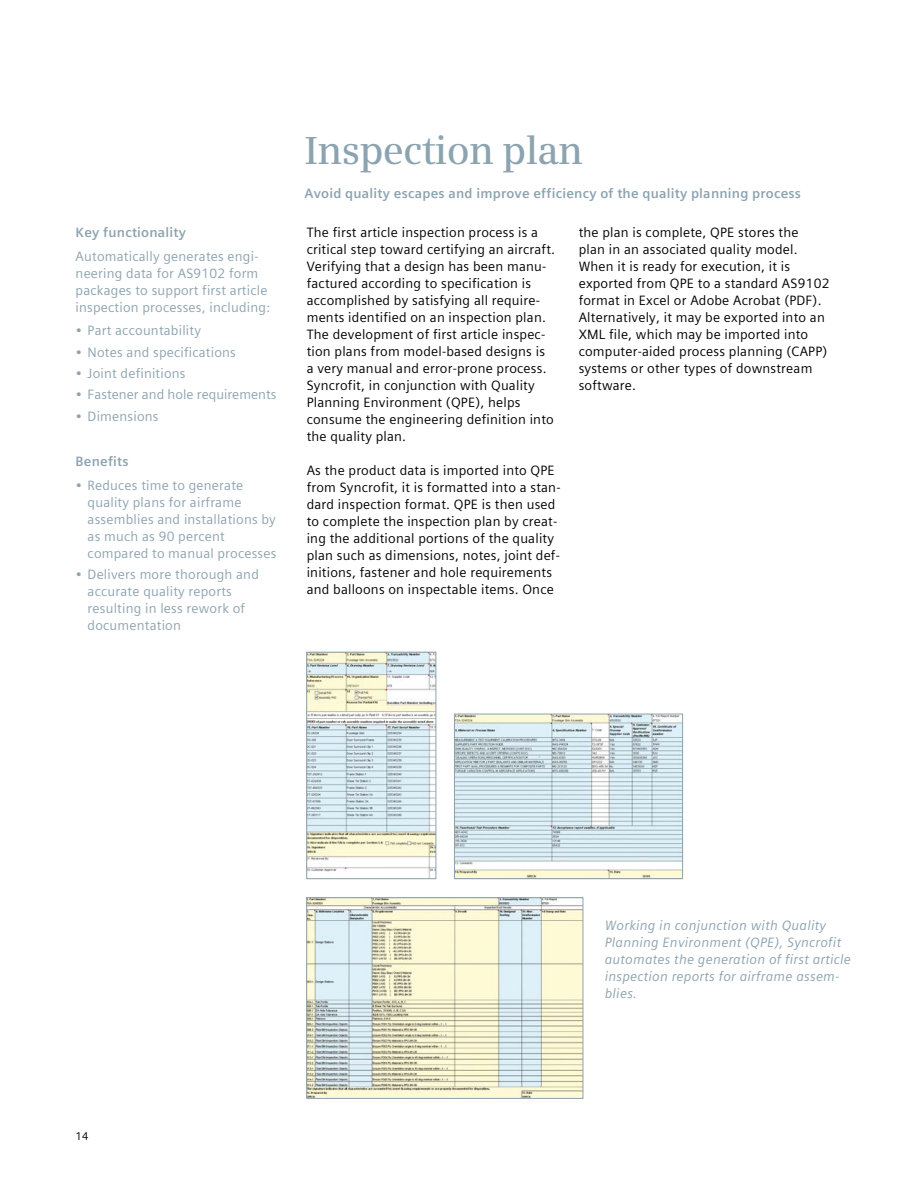
<style>
.page{position:relative;width:918px;height:1188px;background:#fff}
.page>*{position:absolute;margin:0;border:0;box-sizing:border-box;transform-origin:0 0}
._01_headline_26pt{font:600 39px "Siemens Serif";letter-spacing:-.02em;color:#8ca3b0}
._04__Copy___9pt_4mm{font:13.5px/17px "Siemens Sans Global";letter-spacing:.015em;color:#000}
._05__Marginal_notes{font:13.5px/17px "Siemens Sans Global";letter-spacing:.015em;color:#8ca3b0}
._06__Captions_footno{font:italic 13.5px/17px "Siemens Sans Global";letter-spacing:.015em;color:#8ca3b0}
._04__Copy___9pt_4mm-2{font:700 13.5px "Siemens Sans Global";letter-spacing:.015em;color:#8ca3b0}
._05__Marginal_notes-2{font:700 13.5px "Siemens Sans Global";letter-spacing:.015em;color:#8ca3b0}
.t1{font:11.25px "Siemens Sans Global";color:#000}
</style>
<div class="page">
<img style="left:308px;top:654px;width:126px;height:223px">
<div style="left:306px;top:652px;width:130px;height:227px;border:1px solid #8ca3b0"></div>
<img style="left:456px;top:716px;width:225px;height:161px">
<div style="left:454px;top:714px;width:229px;height:165px;border:1px solid #8ca3b0"></div>
<img style="left:308px;top:899px;width:273px;height:198px">
<div style="left:306px;top:897px;width:277px;height:202px;border:1px solid #8ca3b0"></div>
<p class="_05__Marginal_notes-2" style="left:76px;top:222px;width:112px">Key functionality</p>
<p class="_05__Marginal_notes" style="left:76px;top:248px;width:196px">Automatically generates engi&shy;neering data for AS9102 form packages to support first article inspection processes, including:</p>
<p class="_05__Marginal_notes" style="left:76px;top:322px;width:127px">• Part accountability</p>
<p class="_05__Marginal_notes" style="left:76px;top:344px;width:162px">• Notes and specifications</p>
<p class="_05__Marginal_notes" style="left:76px;top:365px;width:111px">• Joint definitions</p>
<p class="_05__Marginal_notes" style="left:76px;top:386px;width:202px">• Fastener and hole requirements</p>
<p class="_05__Marginal_notes" style="left:76px;top:408px;width:84px">• Dimensions</p>
<p class="_05__Marginal_notes-2" style="left:76px;top:451px;width:54px">Benefits</p>
<p class="_05__Marginal_notes" style="left:88px;top:476px;width:190px;text-indent:-12px">• Reduces time to generate quality plans for airframe assemblies and installations by as much as 90 percent compared to manual processes</p>
<p class="_05__Marginal_notes" style="left:88px;top:566px;width:173px;text-indent:-12px">• Delivers more thorough and accurate quality reports resulting in less rework of documentation</p>
<p class="_01_headline_26pt" style="left:305px;top:127px;width:280px">Inspection plan</p>
<p class="_04__Copy___9pt_4mm-2" style="left:305px;top:183px;width:498px">Avoid quality escapes and improve efficiency of the quality planning process</p>
<p class="_04__Copy___9pt_4mm" style="left:307px;top:224px;width:250px">The first article inspection process is a critical step toward certifying an aircraft.<br>Verifying that a design has been manu&shy;factured according to specification is accomplished by satisfying all require&shy;ments identified on an inspection plan.<br>The development of first article inspec&shy;tion plans from model-based designs is a very manual and error-prone process.<br>Syncrofit, in conjunction with Quality Planning Environment (QPE), helps consume the engineering definition into the quality plan.</p>
<p class="_04__Copy___9pt_4mm" style="left:307px;top:462px;width:255px">As the product data is imported into QPE from Syncrofit, it is formatted into a stan&shy;dard inspection format. QPE is then used to complete the inspection plan by creat&shy;ing the additional portions of the quality plan such as dimensions, notes, joint def&shy;initions, fastener and hole requirements and balloons on inspectable items. Once</p>
<p class="_04__Copy___9pt_4mm" style="left:579px;top:224px;width:252px">the plan is complete, QPE stores the<br>plan in an associated quality model.<br>When it is ready for execution, it is exported from QPE to a standard AS9102 format in Excel or Adobe Acrobat (PDF).<br>Alternatively, it may be exported into an XML file, which may be imported into computer-aided process planning (CAPP) systems or other types of downstream software.</p>
<p class="t1" style="left:75px;top:1127px;width:15px">14</p>
<p class="_06__Captions_footno" style="left:605px;top:917px;width:248px">Working in conjunction with Quality Planning Environment (QPE), Syncrofit automates the generation of first article inspection reports for airframe assem&shy;blies.</p>
</div>
